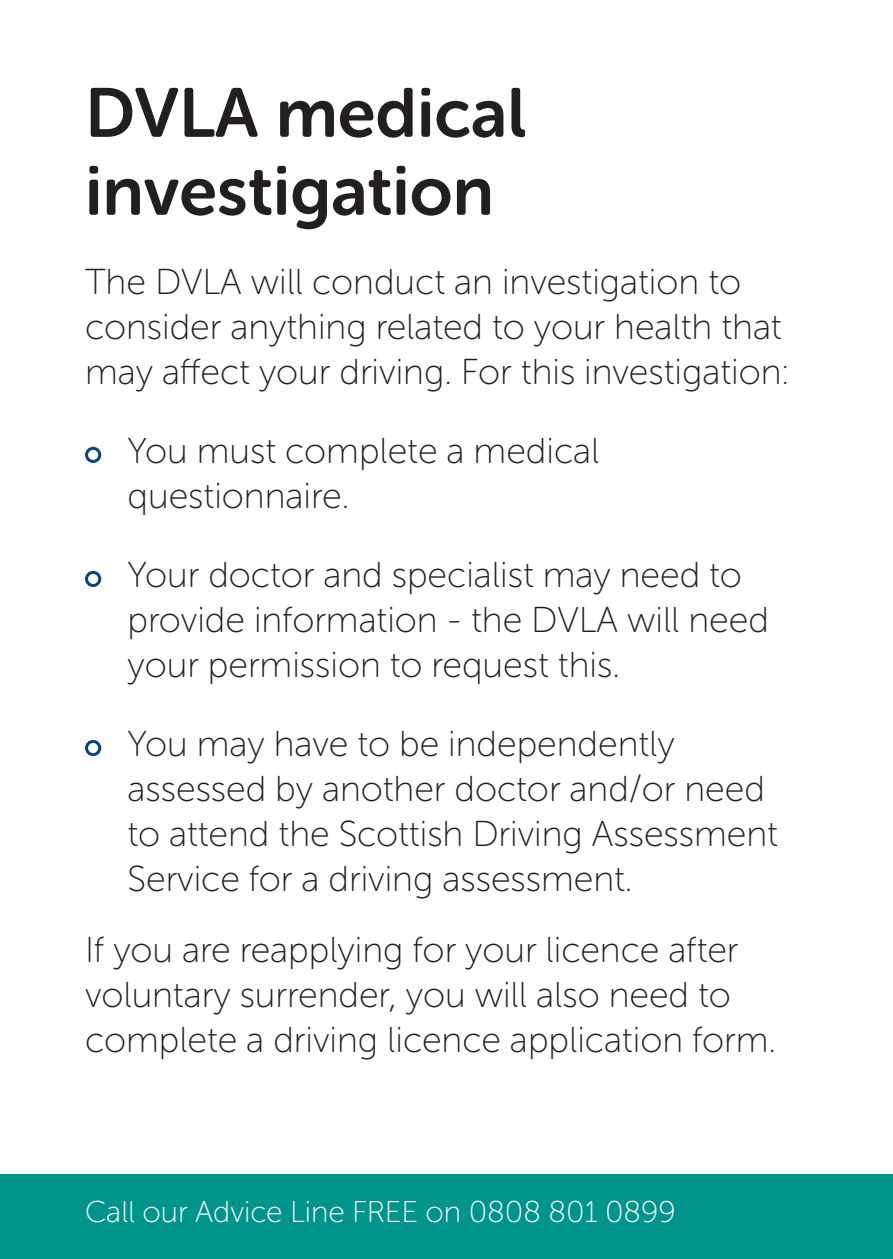
<style>
.page{position:relative;width:893px;height:1259px;background:#fff}
.page>*{position:absolute;margin:0;border:0;box-sizing:border-box;transform-origin:0 0}
.t1{font:69px/78px "Museo Sans Rounded 700";color:#231f20}
.t2{font:36px/45px "Museo Sans Rounded 100";color:#231f20}
.t3{font:30px "Museo Sans Rounded 100";color:#fff}
</style>
<div class="page">
<div style="left:0;top:1174px;width:893px;height:85px;background:#00948b"></div>
<div style="left:85px;top:447px;width:16px;height:16px;border:3px solid #054286;border-radius:50%"></div>
<div style="left:85px;top:571px;width:16px;height:16px;border:3px solid #054286;border-radius:50%"></div>
<div style="left:85px;top:740px;width:16px;height:16px;border:3px solid #054286;border-radius:50%"></div>
<h1 class="t1" style="left:85px;top:74px;width:443px">DVLA medical investigation</h1>
<p class="t2" style="left:85px;top:259px;width:705px">The DVLA will conduct an investigation to consider anything related to your health that may affect your driving. For this investigation:</p>
<p class="t2" style="left:128px;top:428px;width:473px">You must complete a medical questionnaire.</p>
<p class="t2" style="left:128px;top:552px;width:643px">Your doctor and specialist may need to provide information - the DVLA will need your permission to request this.</p>
<p class="t2" style="left:128px;top:721px;width:652px">You may have to be independently assessed by another doctor and/or need to attend the Scottish Driving Assessment Service for a driving assessment.</p>
<p class="t2" style="left:85px;top:927px;width:693px">If you are reapplying for your licence after voluntary surrender, you will also need to complete a driving licence application form.</p>
<p class="t3" style="left:85px;top:1195px;width:592px">Call our Advice Line FREE on 0808 801 0899</p>
<p class="t3" style="left:76px;top:1199px;width:514px">Call our Advice Line FREE on 0808 801</p>
</div>
